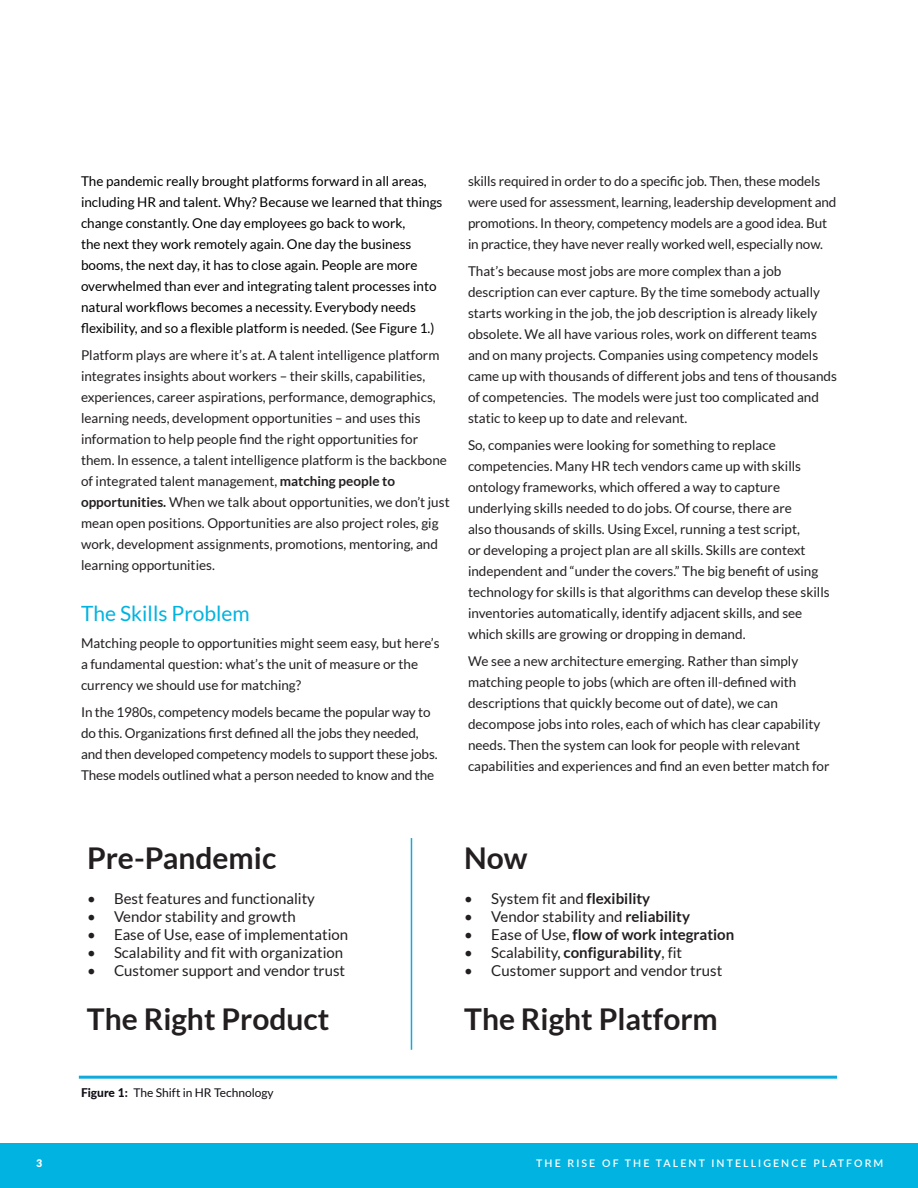
<style>
.page{position:relative;width:918px;height:1188px;background:#fff}
.page>*{position:absolute;margin:0;border:0;box-sizing:border-box;transform-origin:0 0}
.t1{font:700 30px "Lato";color:#231f20}
.t2{font:21px "Lato";color:#00b3e0}
.t3{font:15px "Lato";color:#231f20}
.t4{font:700 15px "Lato";color:#231f20}
.t5{font:13.5px/21px "Lato";color:#231f20}
.t6{font:13.5px/21px "Lato";color:#000}
.t7{font:12px "Lato";color:#120d15}
.t8{font:600 10.5px "Lato";letter-spacing:.2em;color:#fff}
.t9{font:900 10.5px "Lato";color:#fff}
.s1{font-weight:700}
.s2{font-weight:400}
.s3{font-weight:800}
</style>
<div class="page">
<div style="left:0;top:1143px;width:918px;height:45px;background:#00b3e0"></div>
<hr style="left:79px;top:1076px;width:758px;height:3px;background:#0eabdc">
<hr style="left:411px;top:838px;width:1px;height:212px;background:#0eabdc">
<p class="t6" style="left:81px;top:172px;width:363px">The pandemic really brought platforms forward in all areas, including HR and talent. Why? Because we learned that things change constantly. One day employees go back to work,<br>the next they work remotely again. One day the business booms, the next day, it has to close again. People are more overwhelmed than ever and integrating talent processes into natural workflows becomes a necessity. Everybody needs flexibility, and so a flexible platform is needed. (See Figure 1.)</p>
<p class="t5" style="left:81px;top:346px;width:370px">Platform plays are where it’s at. A talent intelligence platform integrates insights about workers – their skills, capabilities, experiences, career aspirations, performance, demographics, learning needs, development opportunities – and uses this information to help people find the right opportunities for them. In essence, a talent intelligence platform is the backbone of integrated talent management, <span class="s1">matching people to opportunities.</span> When we talk about opportunities, we don’t just mean open positions. Opportunities are also project roles, gig work, development assignments, promotions, mentoring, and learning opportunities.</p>
<h2 class="t2" style="left:81px;top:605px;width:170px">The Skills Problem</h2>
<p class="t5" style="left:81px;top:634px;width:360px">Matching people to opportunities might seem easy, but here’s a fundamental question: what’s the unit of measure or the currency we should use for matching?</p>
<p class="t5" style="left:81px;top:703px;width:358px">In the 1980s, competency models became the popular way to do this. Organizations first defined all the jobs they needed, and then developed competency models to support these jobs.<br>These models outlined what a person needed to know and the</p>
<p class="t5" style="left:468px;top:171px;width:370px">skills required in order to do a specific job. Then, these models were used for assessment, learning, leadership development and promotions. In theory, competency models are a good idea. But in practice, they have never really worked well, especially now.</p>
<p class="t5" style="left:468px;top:262px;width:371px">That’s because most jobs are more complex than a job description can ever capture. By the time somebody actually starts working in the job, the job description is already likely obsolete. We all have various roles, work on different teams and on many projects. Companies using competency models came up with thousands of different jobs and tens of thousands of competencies. The models were just too complicated and static to keep up to date and relevant.</p>
<p class="t5" style="left:468px;top:436px;width:363px">So, companies were looking for something to replace competencies. Many HR tech vendors came up with skills ontology frameworks, which offered a way to capture underlying skills needed to do jobs. Of course, there are<br>also thousands of skills. Using Excel, running a test script,<br>or developing a project plan are all skills. Skills are context independent and “under the covers.” The big benefit of using technology for skills is that algorithms can develop these skills inventories automatically, identify adjacent skills, and see which skills are growing or dropping in demand.</p>
<p class="t5" style="left:468px;top:652px;width:363px">We see a new architecture emerging. Rather than simply matching people to jobs (which are often ill-defined with descriptions that quickly become out of date), we can decompose jobs into roles, each of which has clear capability needs. Then the system can look for people with relevant capabilities and experiences and find an even better match for</p>
<h1 class="t1" style="left:87px;top:847px;width:191px">Pre-Pandemic</h1>
<h1 class="t1" style="left:464px;top:847px;width:65px">Now</h1>
<p class="t3" style="left:87px;top:892px;width:229px">• Best features and functionality</p>
<p class="t3" style="left:87px;top:910px;width:210px">• Vendor stability and growth</p>
<p class="t3" style="left:87px;top:928px;width:263px">• Ease of Use, ease of implementation</p>
<p class="t3" style="left:87px;top:946px;width:258px">• Scalability and fit with organization</p>
<p class="t3" style="left:87px;top:964px;width:260px">• Customer support and vendor trust</p>
<p class="t3" style="left:464px;top:892px;width:188px">• System fit and <span class="s1">flexibility</span></p>
<p class="t3" style="left:464px;top:910px;width:227px">• Vendor stability and <span class="s1">reliability</span></p>
<p class="t4" style="left:464px;top:929px;width:272px"><span class="s2">• Ease of Use,</span> flow of work integration</p>
<p class="t3" style="left:464px;top:946px;width:219px">• Scalability, <span class="s1">configurability</span>, fit</p>
<p class="t3" style="left:464px;top:964px;width:260px">• Customer support and vendor trust</p>
<h1 class="t1" style="left:87px;top:1008px;width:244px">The Right Product</h1>
<h1 class="t1" style="left:464px;top:1008px;width:255px">The Right Platform</h1>
<p class="t7" style="left:81px;top:1088px;width:194px"><span class="s3">Figure 1:</span> The Shift in HR Technology</p>
<p class="t9" style="left:36px;top:1157px;width:8px">3</p>
<p class="t8" style="left:536px;top:1157px;width:349px">THE RISE OF THE TALENT INTELLIGENCE PLATFORM</p>
</div>
